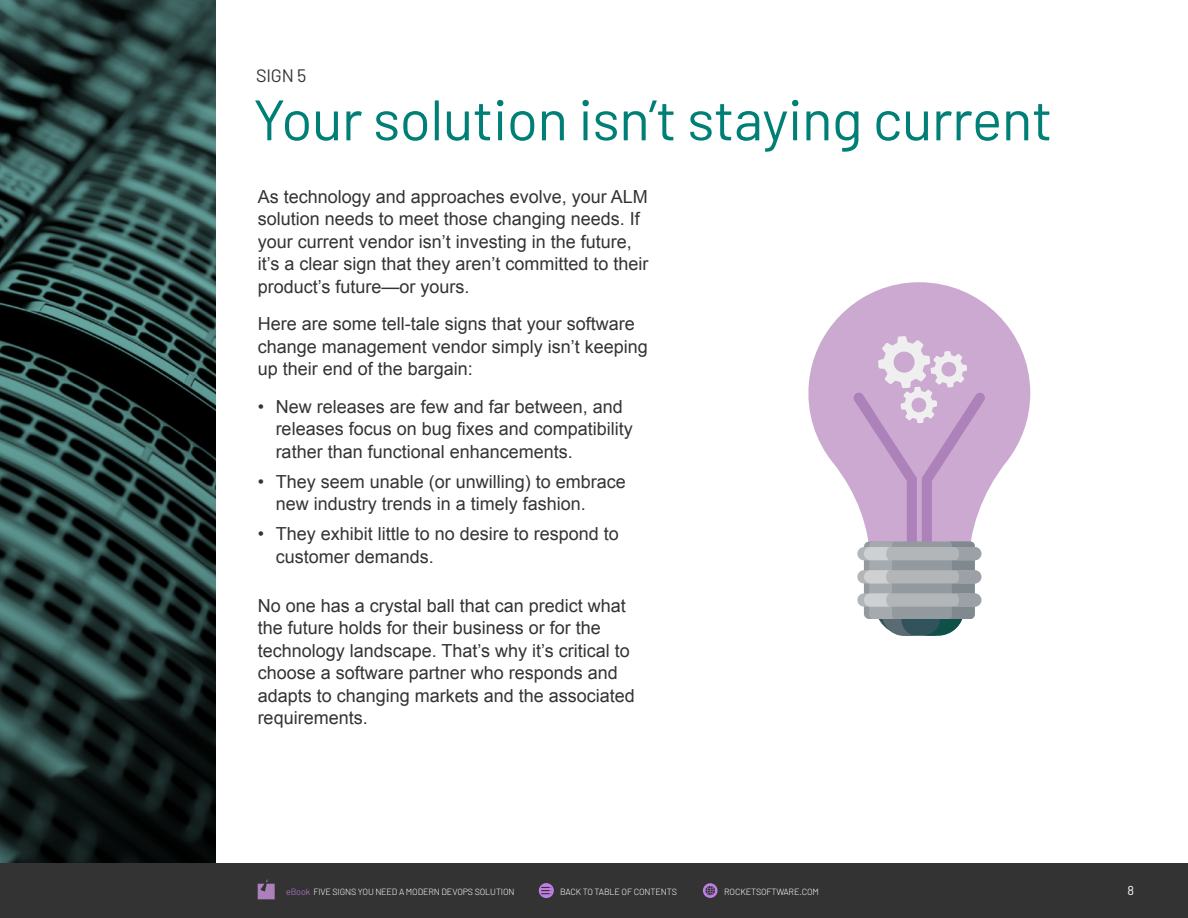
<style>
.page{position:relative;width:1188px;height:918px;background:#fff}
.page>*{position:absolute;margin:0;border:0;box-sizing:border-box;transform-origin:0 0}
.t1{font:57px "Barlow";letter-spacing:-.01em;color:#007f76}
.t2{font:18px/22.5px "Arial";color:#333}
.t3{font:18px/22.5px "Arial";color:#343433}
.t4{font:18px "Barlow";color:#333}
.t5{font:12.75px "Barlow";color:#fff}
.t6{font:300 9px "Barlow";letter-spacing:-.015em;color:#fff}
.s1{color:#bf7fe3}
</style>
<div class="page">
<svg style="left:0;top:0;width:216px;height:863px;background:#233837"></svg>
<svg style="left:808px;top:282px;width:222px;height:212px;fill:#cba9d0"></svg>
<svg style="left:853px;top:336px;width:133px;height:300px;background:#c1afc8"></svg>
<div style="left:0;top:863px;width:1188px;height:55px;background:#333"></div>
<svg style="left:539px;top:883px;width:15px;height:15px"></svg>
<svg style="left:542px;top:887px;width:10px;height:7px"></svg>
<svg style="left:703px;top:883px;width:15px;height:15px"></svg>
<svg style="left:258px;top:879px;width:17px;height:20px"></svg>
<p class="t4" style="left:256px;top:62px;width:52px">SIGN 5</p>
<h1 class="t1" style="left:253px;top:79px;width:801px">Your solution isn’t staying current</h1>
<p class="t2" style="left:258px;top:185px;width:392px">As technology and approaches evolve, your ALM solution needs to meet those changing needs. If your current vendor isn’t investing in the future, it’s a clear sign that they aren’t committed to their product’s future—or yours.</p>
<p class="t2" style="left:258px;top:313px;width:392px">Here are some tell-tale signs that your software change management vendor simply isn’t keeping up their end of the bargain:</p>
<p class="t3" style="left:276px;top:395px;width:359px;text-indent:-18px">• New releases are few and far between, and releases focus on bug fixes and compatibility rather than functional enhancements.</p>
<p class="t3" style="left:276px;top:470px;width:352px;text-indent:-18px">• They seem unable (or unwilling) to embrace new industry trends in a timely fashion.</p>
<p class="t3" style="left:276px;top:523px;width:345px;text-indent:-18px">• They exhibit little to no desire to respond to customer demands.</p>
<p class="t2" style="left:258px;top:594px;width:379px">No one has a crystal ball that can predict what the future holds for their business or for the technology landscape. That’s why it’s critical to choose a software partner who responds and adapts to changing markets and the associated requirements.</p>
<p class="t6" style="left:286px;top:885px;width:230px"><span class="s1">eBook</span> FIVE SIGNS YOU NEED A MODERN DEVOPS SOLUTION</p>
<p class="t6" style="left:560px;top:885px;width:118px">BACK TO TABLE OF CONTENTS</p>
<p class="t6" style="left:724px;top:885px;width:96px">ROCKETSOFTWARE.COM</p>
<p class="t5" style="left:1127px;top:881px;width:8px">8</p>
</div>
